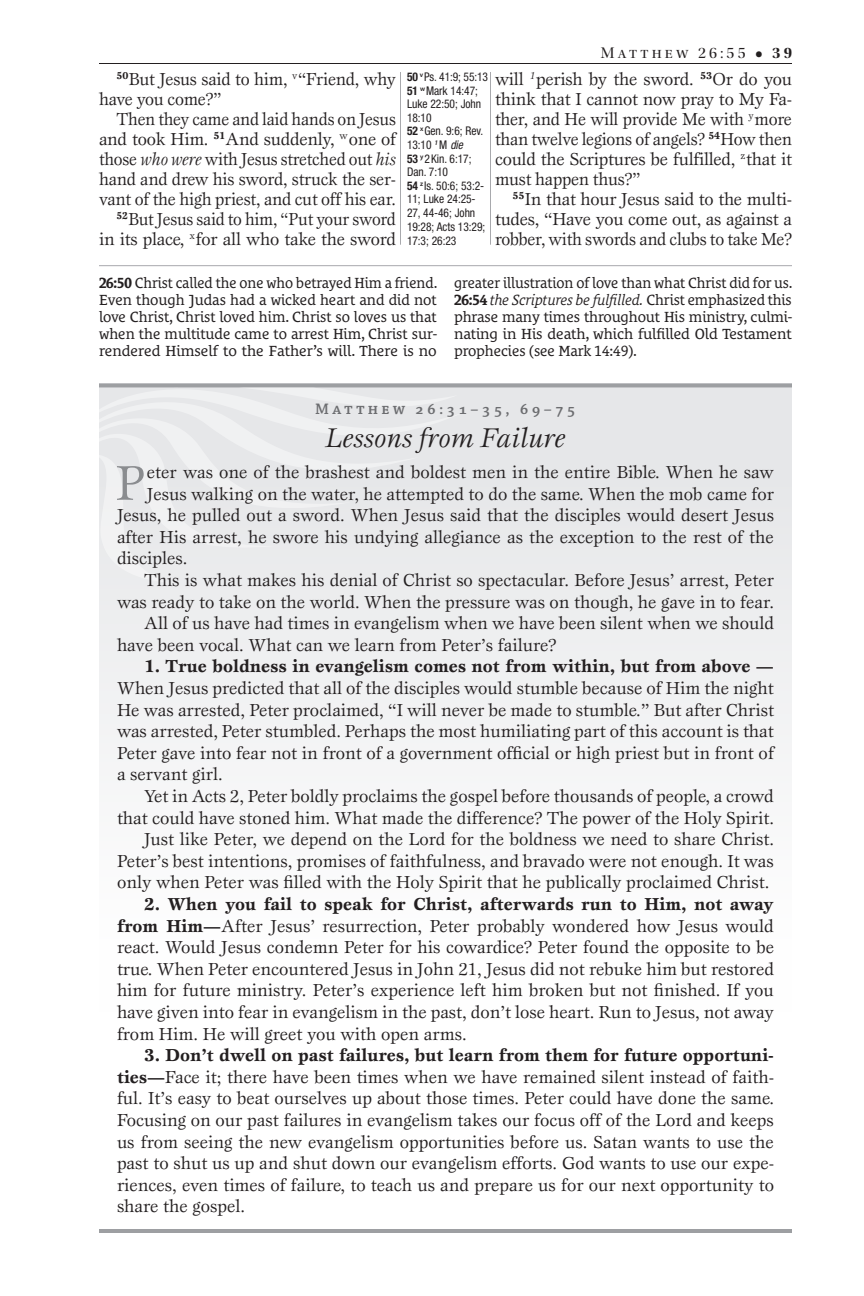
<style>
.page{position:relative;width:864px;height:1296px;background:#fff}
.page>*{position:absolute;margin:0;border:0;box-sizing:border-box;transform-origin:0 0}
.EB_Article_Text_Firs{font:50.4px "Esprit Std";color:#8a8c8f}
.EB_Article_Title{font:italic 28px "Esprit Std";color:#231f20}
.EB_Article_Text{font:18px/21.6px "Esprit Std";color:#231f20;text-align:justify}
.Body{font:18px/20px "Esprit Std";letter-spacing:-.015em;color:#231f20;text-align:justify}
.EB_Article_Text_Firs-2{font:18px "Esprit Std";color:#231f20}
.Body-2{font:18px/20px "Esprit Std";letter-spacing:-.015em;color:#231f20;text-align:justify;scale:.94 1}
.Body-3{font:18px/20px "Esprit Std";letter-spacing:-.015em;color:#231f20;scale:.96 1}
.EB_Article_Subtitle{font:600 16px "Chaparral Pro";letter-spacing:.2em;color:#6c6d70}
.RunHead{font:16px "Utopia Std Disp";letter-spacing:.2em;color:#231f20}
.EB_Notes{font:15px/17px "Le Monde Courrier Std";letter-spacing:-.005em;color:#231f20;text-align:justify}
.CR_Ref{font:condensed 12px/13.6px "Helvetica Neue LT Std";letter-spacing:-.005em;color:#231f20;scale:.96 1}
.s1{font-family:"Utopia Std Bold Capt"}
.s2{font-family:"Utopia Std Bold Disp"}
.s3{font-style:italic}
.s4{font-weight:700}
</style>
<div class="page">
<div style="left:99px;top:383px;width:693px;height:628px;background:linear-gradient(to right,#f7f8f8,#f0f1f2)"></div>
<hr style="left:99px;top:1229px;width:693px;height:4px;background:#9d9fa2">
<svg style="left:465px;top:383px;width:327px;height:4px"></svg>
<svg style="left:99px;top:383px;width:366px;height:200px;fill:#e8e9eb"></svg>
<hr style="left:400px;top:72px;width:1px;height:173px;background:#a8a9ad">
<hr style="left:490px;top:72px;width:1px;height:173px;background:#a8a9ad">
<hr style="left:99px;top:63px;width:693px;height:1px;background:#231f20">
<hr style="left:99px;top:265px;width:693px;height:1px;background:#a8a9ad">
<p class="RunHead" style="left:601px;top:44px;width:193px">Matthew 26:55 <span class="s1">•</span> <span class="s2">39</span></p>
<p class="Body-3" style="left:99px;top:69px;width:311px;text-indent:18px"><sup>50</sup>But Jesus said to him, <sup>v</sup>“Friend, why have you come?”</p>
<p class="Body-2" style="left:99px;top:109px;width:317px;text-indent:18px">Then they came and laid hands on Jesus and took Him. <sup>51</sup>And suddenly, <sup>w</sup>one of those <span class="s3">who were</span> with Jesus stretched out <span class="s3">his </span>hand and drew his sword, struck the ser&shy;vant of the high priest, and cut off his ear.</p>
<p class="Body-2" style="left:99px;top:209px;width:317px;text-align:right"><sup>52</sup>But Jesus said to him, “Put your sword in its place, <sup>x</sup>for all who take the sword</p>
<p class="Body" style="left:495px;top:69px;width:299px">will <sup>1</sup>perish by the sword. <sup>53</sup>Or do you think that I cannot now pray to My Fa&shy;ther, and He will provide Me with <sup>y</sup>more than twelve legions of angels? <sup>54</sup>How then could the Scriptures be fulfilled, <sup>z</sup>that it must happen thus?”</p>
<p class="Body" style="left:495px;top:189px;width:299px;text-indent:18px"><sup>55</sup>In that hour Jesus said to the multi&shy;tudes, “Have you come out, as against a robber, with swords and clubs to take Me?</p>
<p class="CR_Ref" style="left:407px;top:70px;width:86px"><span class="s4">50</span> <sup>v</sup> Ps. 41:9; 55:13</p>
<p class="CR_Ref" style="left:407px;top:83px;width:79px"><span class="s4">51</span> <sup>w</sup> Mark 14:47;<br>Luke 22:50; John<br>18:10</p>
<p class="CR_Ref" style="left:407px;top:124px;width:81px"><span class="s4">52</span> <sup>x</sup> Gen. 9:6; Rev.<br>13:10 <sup>1</sup> M <span class="s3">die</span></p>
<p class="CR_Ref" style="left:407px;top:152px;width:69px"><span class="s4">53</span> <sup>y</sup> 2Kin. 6:17;<br>Dan. 7:10</p>
<p class="CR_Ref" style="left:407px;top:179px;width:83px"><span class="s4">54</span> <sup>z</sup> Is. 50:6; 53:2-<br>11; Luke 24:25-<br>27, 44-46; John<br>19:28; Acts 13:29;<br>17:3; 26:23</p>
<p class="EB_Notes" style="left:99px;top:274px;width:340px"><span class="s4">26:50</span> Christ called the one who betrayed Him a friend.<br>Even though Judas had a wicked heart and did not love Christ, Christ loved him. Christ so loves us that when the multitude came to arrest Him, Christ sur&shy;rendered Himself to the Father’s will. There is no</p>
<p class="EB_Notes" style="left:454px;top:274px;width:340px">greater illustration of love than what Christ did for us.</p>
<p class="EB_Notes" style="left:454px;top:291px;width:339px"><span class="s4">26:54</span> <span class="s3">the Scriptures be fulfilled.</span> Christ emphasized this phrase many times throughout His ministry, culmi&shy;nating in His death, which fulfilled Old Testament prophecies (see Mark 14:49).</p>
<p class="EB_Article_Subtitle" style="left:315px;top:400px;width:262px">Matthew 26:31–35, 69–75</p>
<p class="EB_Article_Title" style="left:325px;top:422px;width:242px">Lessons from Failure</p>
<p class="EB_Article_Text_Firs" style="left:116px;top:452px;width:31px">P</p>
<p class="EB_Article_Text_Firs-2" style="left:147px;top:461px;width:628px">eter was one of the brashest and boldest men in the entire Bible. When he saw</p>
<p class="EB_Article_Text_Firs-2" style="left:147px;top:483px;width:629px">Jesus walking on the water, he attempted to do the same. When the mob came for</p>
<p class="EB_Article_Text_Firs-2" style="left:117px;top:504px;width:659px">Jesus, he pulled out a sword. When Jesus said that the disciples would desert Jesus</p>
<p class="EB_Article_Text_Firs-2" style="left:117px;top:526px;width:658px">after His arrest, he swore his undying allegiance as the exception to the rest of the</p>
<p class="EB_Article_Text_Firs-2" style="left:117px;top:547px;width:72px">disciples.</p>
<p class="EB_Article_Text" style="left:117px;top:569px;width:659px;text-align:right">This is what makes his denial of Christ so spectacular. Before Jesus’ arrest, Peter was ready to take on the world. When the pressure was on though, he gave in to fear.</p>
<p class="EB_Article_Text" style="left:117px;top:612px;width:659px;text-indent:27px">All of us have had times in evangelism when we have been silent when we should have been vocal. What can we learn from Peter’s failure?</p>
<p class="EB_Article_Text" style="left:117px;top:655px;width:659px;text-indent:27px"><span class="s4">1. True boldness in evangelism comes not from within, but from above — </span>When Jesus predicted that all of the disciples would stumble because of Him the night He was arrested, Peter proclaimed, “I will never be made to stumble.” But after Christ was arrested, Peter stumbled. Perhaps the most humiliating part of this account is that Peter gave into fear not in front of a government official or high priest but in front of a servant girl.</p>
<p class="EB_Article_Text" style="left:117px;top:785px;width:659px;text-align:right">Yet in Acts 2, Peter boldly proclaims the gospel before thousands of people, a crowd that could have stoned him. What made the difference? The power of the Holy Spirit.</p>
<p class="EB_Article_Text" style="left:117px;top:828px;width:659px;text-indent:27px">Just like Peter, we depend on the Lord for the boldness we need to share Christ.<br>Peter’s best intentions, promises of faithfulness, and bravado were not enough. It was only when Peter was filled with the Holy Spirit that he publically proclaimed Christ.</p>
<p class="EB_Article_Text" style="left:117px;top:893px;width:659px;text-indent:27px"><span class="s4">2. When you fail to speak for Christ, afterwards run to Him, not away from Him—</span>After Jesus’ resurrection, Peter probably wondered how Jesus would react. Would Jesus condemn Peter for his cowardice? Peter found the opposite to be true. When Peter encountered Jesus in John 21, Jesus did not rebuke him but restored him for future ministry. Peter’s experience left him broken but not finished. If you have given into fear in evangelism in the past, don’t lose heart. Run to Jesus, not away from Him. He will greet you with open arms.</p>
<p class="EB_Article_Text" style="left:117px;top:1044px;width:659px;text-indent:27px"><span class="s4">3. Don’t dwell on past failures, but learn from them for future opportuni&shy;ties—</span>Face it; there have been times when we have remained silent instead of faith&shy;ful. It’s easy to beat ourselves up about those times. Peter could have done the same.<br>Focusing on our past failures in evangelism takes our focus off of the Lord and keeps us from seeing the new evangelism opportunities before us. Satan wants to use the past to shut us up and shut down our evangelism efforts. God wants to use our expe&shy;riences, even times of failure, to teach us and prepare us for our next opportunity to share the gospel.</p>
</div>
